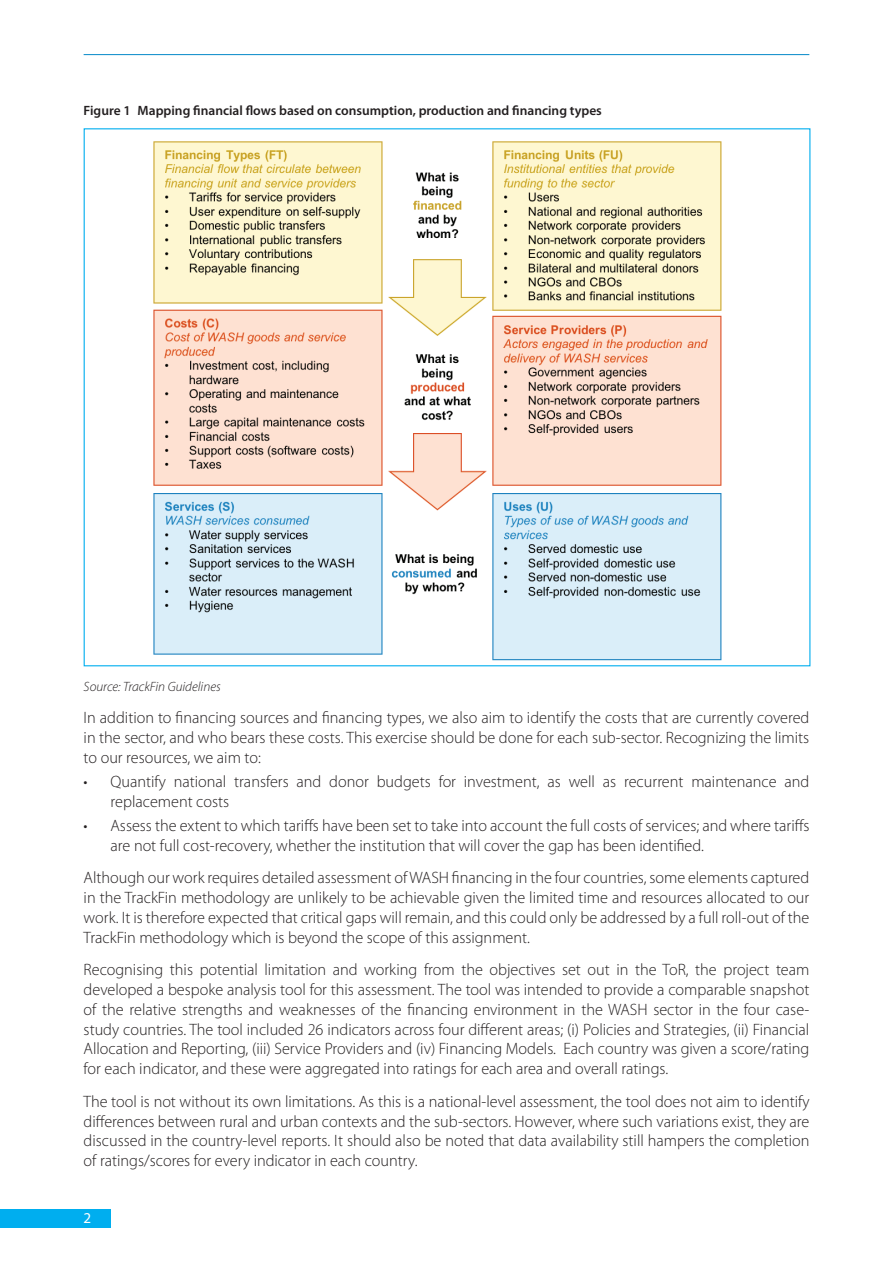
<style>
.page{position:relative;width:893px;height:1263px;background:#fff}
.page>*{position:absolute;margin:0;border:0;box-sizing:border-box;transform-origin:0 0}
.t1{font:300 16.5px/19.8px "Myriad Pro";color:#231f20;text-align:justify}
.t2{font:15.15px "Myriad Pro";color:#fff}
.t3{font:600 13.5px "Myriad Pro";color:#231f20}
.t4{font:italic 300 13.5px "Myriad Pro";color:#231f20}
</style>
<div class="page">
<div style="left:0;top:1209px;width:111px;height:19px;background:#00aeef"></div>
<hr style="left:84px;top:54px;width:725px;height:1px;background:#1f95ce">
<img style="left:153px;top:141px;width:569px;height:520px">
<p class="t3" style="left:84px;top:103px;width:520px">Figure 1 Mapping financial flows based on consumption, production and financing types</p>
<p class="t4" style="left:84px;top:679px;width:139px">Source: TrackFin Guidelines</p>
<p class="t1" style="left:84px;top:708px;width:727px">In addition to financing sources and financing types, we also aim to identify the costs that are currently covered in the sector, and who bears these costs. This exercise should be done for each sub-sector. Recognizing the limits to our resources, we aim to:</p>
<p class="t1" style="left:111px;top:772px;width:700px;text-indent:-27px">• Quantify national transfers and donor budgets for investment, as well as recurrent maintenance and replacement costs</p>
<p class="t1" style="left:111px;top:816px;width:700px;text-indent:-27px">• Assess the extent to which tariffs have been set to take into account the full costs of services; and where tariffs are not full cost-recovery, whether the institution that will cover the gap has been identified.</p>
<p class="t1" style="left:84px;top:868px;width:727px">Although our work requires detailed assessment of WASH financing in the four countries, some elements captured in the TrackFin methodology are unlikely to be achievable given the limited time and resources allocated to our work. It is therefore expected that critical gaps will remain, and this could only be addressed by a full roll-out of the TrackFin methodology which is beyond the scope of this assignment.</p>
<p class="t1" style="left:84px;top:960px;width:727px">Recognising this potential limitation and working from the objectives set out in the ToR, the project team developed a bespoke analysis tool for this assessment. The tool was intended to provide a comparable snapshot of the relative strengths and weaknesses of the financing environment in the WASH sector in the four case&shy;study countries. The tool included 26 indicators across four different areas; (i) Policies and Strategies, (ii) Financial Allocation and Reporting, (iii) Service Providers and (iv) Financing Models. Each country was given a score/rating for each indicator, and these were aggregated into ratings for each area and overall ratings.</p>
<p class="t1" style="left:84px;top:1091px;width:727px">The tool is not without its own limitations. As this is a national-level assessment, the tool does not aim to identify differences between rural and urban contexts and the sub-sectors. However, where such variations exist, they are discussed in the country-level reports. It should also be noted that data availability still hampers the completion of ratings/scores for every indicator in each country.</p>
<p class="t2" style="left:84px;top:1209px;width:9px">2</p>
</div>
